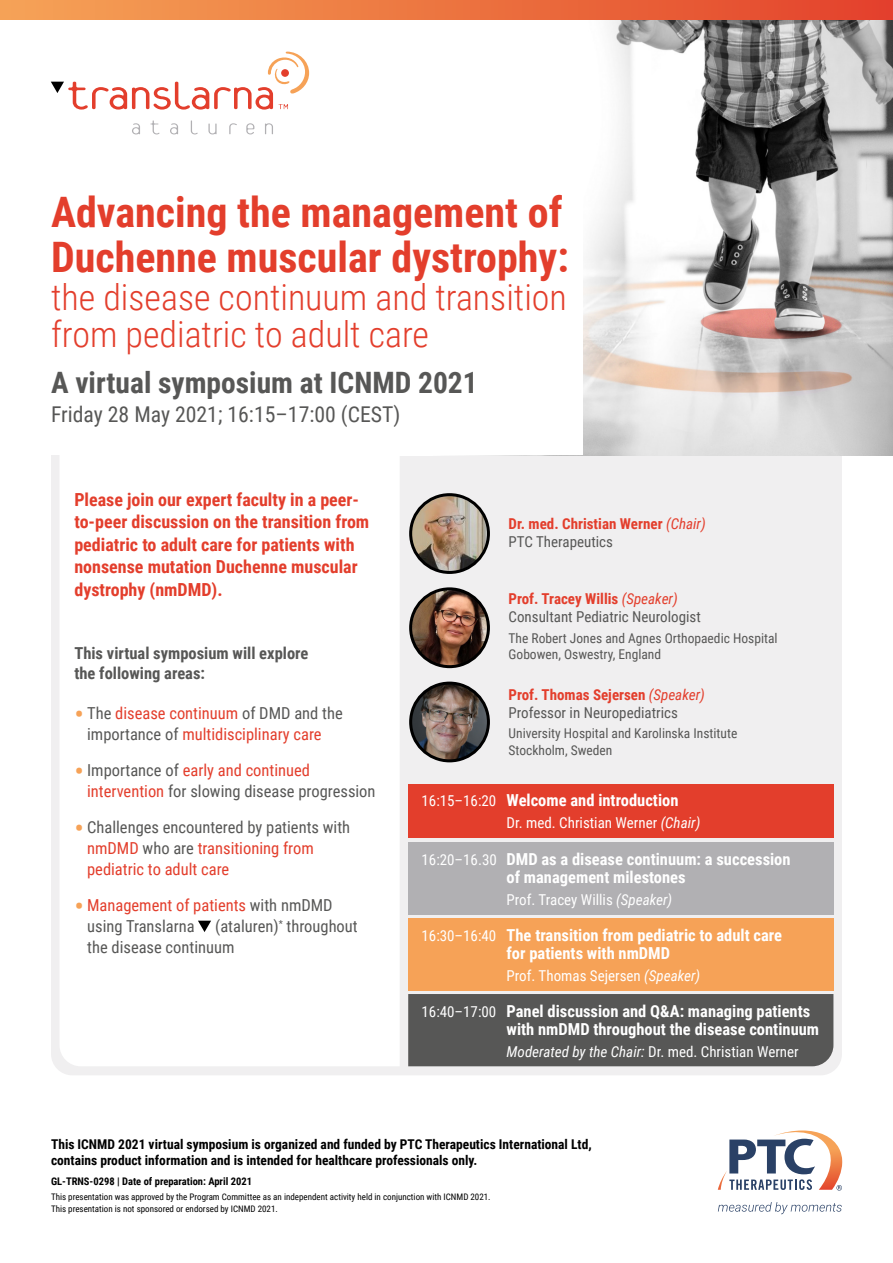
<style>
.page{position:relative;width:893px;height:1263px;background:#fff}
.page>*{position:absolute;margin:0;border:0;box-sizing:border-box;transform-origin:0 0}
.t1{font:700 42px/45px "Roboto Condensed";color:#e33e2c}
.t2{font:300 36px "Roboto Condensed";color:#e33e2c}
.t3{font:700 29.4px "Roboto Condensed";color:#575756}
.t4{font:21.75px "Roboto Condensed";color:#575756}
.t5{font:700 18px/22.5px "Roboto Condensed";color:#e33e2c}
.t6{font:700 16.5px/18px "Roboto Condensed";color:#fff}
.t7{font:16.5px/21px "Roboto Condensed";color:#575756}
.t8{font:16.5px/21px "Roboto Condensed";color:#e33e2c;text-align:center}
.t9{font:700 16.5px/19.8px "Roboto Condensed";color:#575756}
.t10{font:15px "Roboto Condensed";color:#fff}
.t11{font:15px/18px "Roboto Condensed";color:#575756}
.t12{font:700 15px/18px "Roboto Condensed";color:#e33e2c}
.t13{font:700 13.5px/16.5px "Roboto Condensed";color:#000}
.t14{font:13.5px/16.5px "Roboto Condensed";color:#575756}
.t15{font:700 10.5px "Roboto Condensed";color:#000}
.t16{font:9px/12px "Roboto Condensed";color:#000}
.s1{font-size:28.5px;color:#f6a257}
.s2{color:#575756}
.s3{color:#e33e2c}
.s4{font-weight:400;font-style:italic}
.s5{font-weight:400;color:#575756}
.s6{font-weight:700;color:#e33e2c}
.s7{font-style:italic;color:#e33e2c}
.s8{font-weight:400;font-size:15px}
.s9{font-style:italic}
</style>
<div class="page">
<div style="left:51px;top:455px;width:791px;height:620px;background:#f0eff0"></div>
<img style="left:583px;top:20px;width:310px;height:435px">
<div style="left:0;top:0;width:893px;height:20px;background:linear-gradient(to right,#f5a556,#e3422b)"></div>
<svg style="left:718px;top:1130px;width:124px;height:60px"></svg>
<svg style="left:718px;top:1202px;width:124px;height:12px"></svg>
<svg style="left:60px;top:455px;width:340px;height:611px"></svg>
<img style="left:411px;top:495px;width:77px;height:77px;border-radius:39px">
<div style="left:409px;top:493px;width:81px;height:81px;border:3px solid #000;border-radius:50%"></div>
<svg style="left:198px;top:921px;width:13px;height:11px"></svg>
<svg style="left:132px;top:120px;width:141px;height:14px"></svg>
<svg style="left:51px;top:52px;width:258px;height:58px"></svg>
<div style="left:408px;top:784px;width:425px;height:54px;background:#e33e2c"></div>
<div style="left:408px;top:842px;width:425px;height:73px;background:#b1b0b3"></div>
<div style="left:408px;top:918px;width:425px;height:72px;background:#f6a257"></div>
<div style="left:408px;top:994px;width:425px;height:72px;background:#575756"></div>
<img style="left:411px;top:683px;width:77px;height:78px;border-radius:39px">
<div style="left:409px;top:682px;width:81px;height:80px;border:3px solid #000;border-radius:50%"></div>
<img style="left:411px;top:589px;width:77px;height:78px;border-radius:39px">
<div style="left:409px;top:587px;width:81px;height:81px;border:3px solid #000;border-radius:50%"></div>
<p class="t1" style="left:51px;top:188px;width:519px">Advancing the management of<br>Duchenne muscular dystrophy:</p>
<p class="t2" style="left:51px;top:272px;width:517px">the disease continuum and transition</p>
<p class="t2" style="left:51px;top:309px;width:380px">from pediatric to adult care</p>
<p class="t3" style="left:51px;top:362px;width:428px">A virtual symposium at ICNMD 2021</p>
<p class="t4" style="left:51px;top:399px;width:351px">Friday 28 May 2021; 16:15–17:00 (CEST)</p>
<p class="t5" style="left:74px;top:487px;width:296px">Please join our expert faculty in a peer&shy;to-peer discussion on the transition from pediatric to adult care for patients with nonsense mutation Duchenne muscular dystrophy (nmDMD).</p>
<p class="t9" style="left:74px;top:642px;width:236px">This virtual symposium will explore the following areas:</p>
<p class="t8" style="left:74px;top:702px;width:270px"><span class="s1">•</span> <span class="s2">The</span> disease continuum <span class="s2">of DMD and the importance of</span> multidisciplinary care</p>
<p class="t7" style="left:87px;top:759px;width:290px;text-indent:-13px"><span class="s1">•</span> Importance of <span class="s3">early and continued intervention</span> for slowing disease progression</p>
<p class="t8" style="left:87px;top:816px;width:264px;text-align:left;text-indent:-13px"><span class="s1">•</span> <span class="s2">Challenges encountered by patients with </span>nmDMD <span class="s2">who are</span> transitioning from pediatric to adult care</p>
<p class="t7" style="left:87px;top:894px;width:272px;text-indent:-13px"><span class="s1">•</span> <span class="s3">Management of patients</span> with nmDMD using Translarna (ataluren)<sup>*</sup> throughout the disease continuum</p>
<p class="t12" style="left:509px;top:514px;width:199px">Dr. med. Christian Werner <span class="s4">(Chair)<br></span><span class="s5">PTC Therapeutics</span></p>
<p class="t12" style="left:509px;top:589px;width:171px">Prof. Tracey Willis <span class="s4">(Speaker)</span></p>
<p class="t11" style="left:509px;top:607px;width:194px">Consultant Pediatric Neurologist</p>
<p class="t14" style="left:509px;top:629px;width:271px">The Robert Jones and Agnes Orthopaedic Hospital<br>Gobowen, Oswestry, England</p>
<p class="t11" style="left:509px;top:685px;width:198px"><span class="s6">Prof. Thomas Sejersen</span> <span class="s7">(Speaker)<br></span>Professor in Neuropediatrics</p>
<p class="t14" style="left:509px;top:725px;width:230px">University Hospital and Karolinska Institute</p>
<p class="t14" style="left:509px;top:741px;width:105px">Stockholm, Sweden</p>
<p class="t6" style="left:421px;top:791px;width:258px"><span class="s8">16:15–16:20</span> Welcome and introduction</p>
<p class="t10" style="left:507px;top:812px;width:195px">Dr. med. Christian Werner <span class="s9">(Chair)</span></p>
<p class="t6" style="left:507px;top:849px;width:286px;text-indent:-85px"><span class="s8">16:20–16.30</span> DMD as a disease continuum: a succession of management milestones</p>
<p class="t10" style="left:507px;top:889px;width:167px">Prof. Tracey Willis <span class="s9">(Speaker)</span></p>
<p class="t6" style="left:507px;top:925px;width:277px;text-indent:-85px"><span class="s8">16:30–16:40</span> The transition from pediatric to adult care for patients with nmDMD</p>
<p class="t10" style="left:507px;top:965px;width:195px">Prof. Thomas Sejersen <span class="s9">(Speaker)</span></p>
<p class="t6" style="left:507px;top:1001px;width:314px;text-indent:-85px"><span class="s8">16:40–17:00</span> Panel discussion and Q&amp;A: managing patients with nmDMD throughout the disease continuum</p>
<p class="t10" style="left:507px;top:1041px;width:294px"><span class="s9">Moderated by the Chair:</span> Dr. med. Christian Werner</p>
<p class="t13" style="left:51px;top:1135px;width:542px">This ICNMD 2021 virtual symposium is organized and funded by PTC Therapeutics International Ltd, contains product information and is intended for healthcare professionals only.</p>
<p class="t15" style="left:51px;top:1174px;width:203px">GL-TRNS-0298 | Date of preparation: April 2021</p>
<p class="t16" style="left:51px;top:1190px;width:441px">This presentation was approved by the Program Committee as an independent activity held in conjunction with ICNMD 2021.<br>This presentation is not sponsored or endorsed by ICNMD 2021.</p>
</div>
